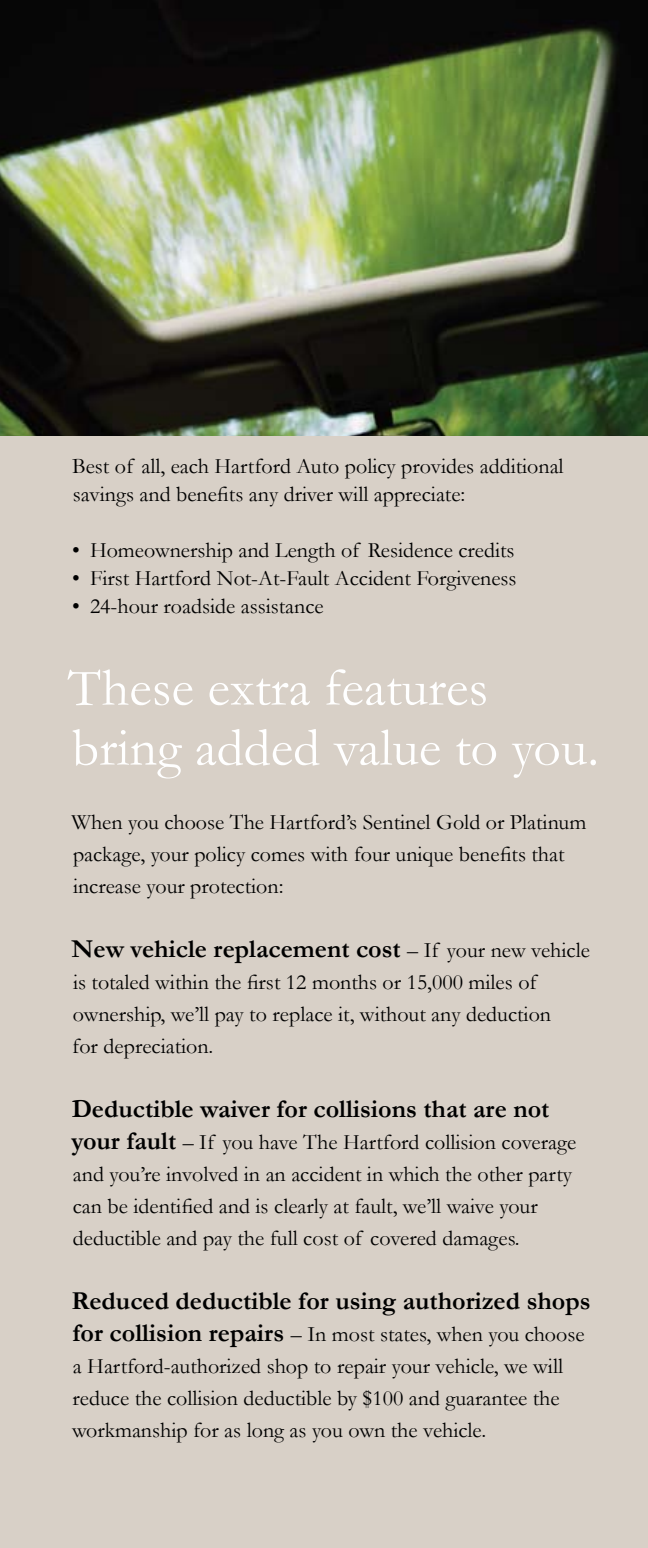
<style>
.page{position:relative;width:648px;height:1548px;background:#d8d0c7}
.page>*{position:absolute;margin:0;border:0;box-sizing:border-box;transform-origin:0 0}
.t1{font:54px/60px "Garamond";color:#fff}
.t2{font:700 26px "Garamond";color:#000}
.t3{font:22px/32px "Garamond";color:#000}
.s1{font-weight:400;font-size:22px}
.s2{font-weight:700;font-size:26px}
</style>
<div class="page">
<img style="left:0;top:0;width:648px;height:436px">
<p class="t3" style="left:72px;top:451px;width:493px;line-height:28px">Best of all, each Hartford Auto policy provides additional savings and benefits any driver will appreciate:</p>
<p class="t3" style="left:72px;top:533px;width:444px">• Homeownership and Length of Residence credits</p>
<p class="t3" style="left:72px;top:561px;width:446px">• First Hartford Not-At-Fault Accident Forgiveness</p>
<p class="t3" style="left:72px;top:589px;width:253px">• 24-hour roadside assistance</p>
<h1 class="t1" style="left:68px;top:657px;width:533px">These extra features bring added value to you.</h1>
<p class="t3" style="left:71px;top:805px;width:516px">When you choose The Hartford’s Sentinel Gold or Platinum package, your policy comes with four unique benefits that increase your protection:</p>
<p class="t2" style="left:72px;top:933px;width:520px">New vehicle replacement cost <span class="s1">– If your new vehicle</span></p>
<p class="t3" style="left:72px;top:965px;width:480px">is totaled within the first 12 months or 15,000 miles of ownership, we’ll pay to replace it, without any deduction for depreciation.</p>
<p class="t2" style="left:72px;top:1093px;width:479px">Deductible waiver for collisions that are not</p>
<p class="t3" style="left:72px;top:1125px;width:506px"><span class="s2">your fault</span> – If you have The Hartford collision coverage and you’re involved in an accident in which the other party can be identified and is clearly at fault, we’ll waive your deductible and pay the full cost of covered damages.</p>
<p class="t2" style="left:72px;top:1285px;width:521px">Reduced deductible for using authorized shops</p>
<p class="t3" style="left:72px;top:1317px;width:514px"><span class="s2">for collision repairs</span> – In most states, when you choose a Hartford-authorized shop to repair your vehicle, we will reduce the collision deductible by $100 and guarantee the workmanship for as long as you own the vehicle.</p>
</div>
